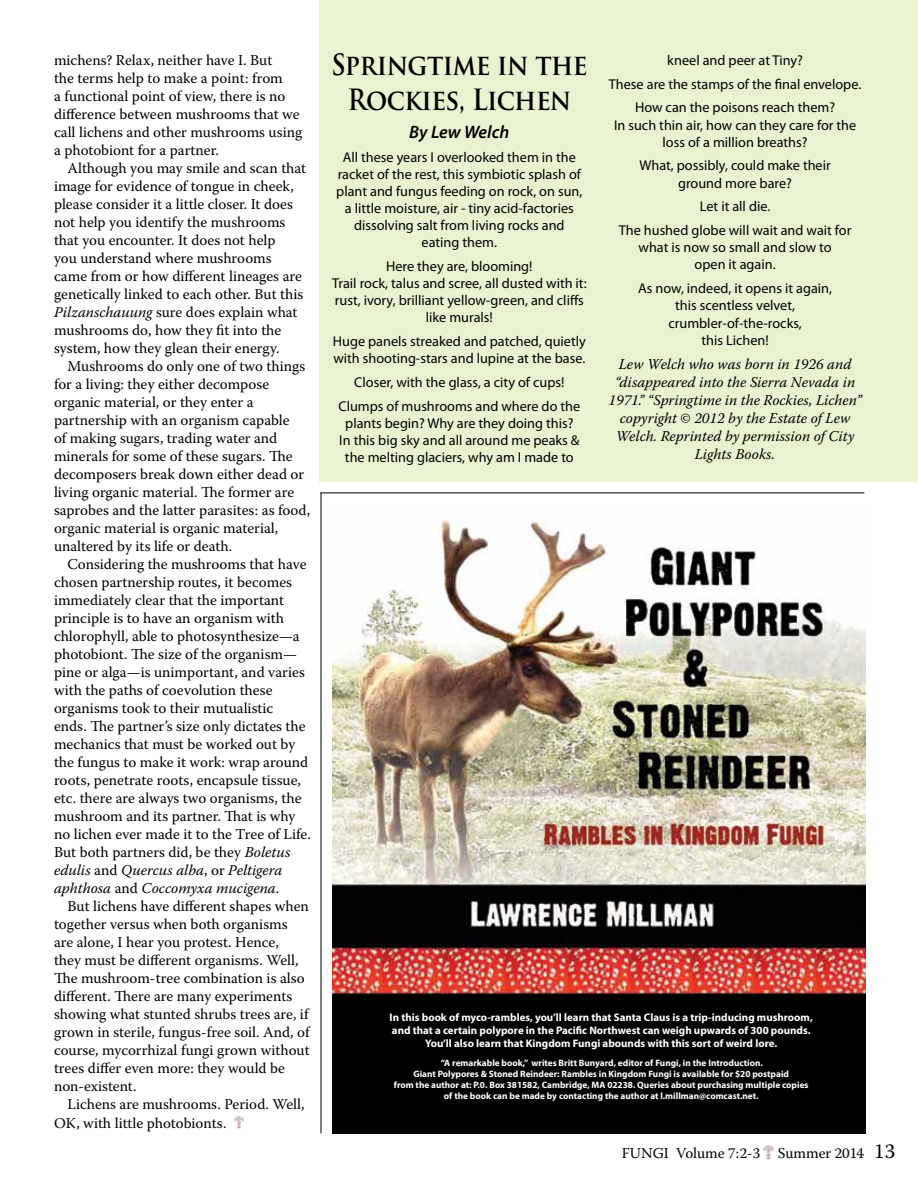
<style>
.page{position:relative;width:918px;height:1188px;background:#fff}
.page>*{position:absolute;margin:0;border:0;box-sizing:border-box;transform-origin:0 0}
.t1{font:700 28.5px/34.2px "Trajan Pro";letter-spacing:-.02em;color:#000;text-align:center;scale:.9 1}
.t2{font:italic 600 18px "Myriad Pro";color:#000}
.t3{font:15px/18px "Warnock Pro";color:#000}
.t4{font:italic 15px/18px "Warnock Pro";color:#000;text-align:center}
.t5{font:14.25px/17.1px "Myriad Pro";color:#000;text-align:center}
.t6{font:700 10.95px/13px "Myriad Pro";color:#fff;text-align:center}
.t7{font:700 9.3px/11.1px "Myriad Pro";color:#fff;text-align:center}
.s1{font-style:italic}
.s2{font-style:normal}
.s3{font-size:21px}
</style>
<div class="page">
<img style="left:332px;top:520px;width:534px;height:613px">
<hr style="left:321px;top:492px;width:1px;height:641px;background:#000">
<hr style="left:321px;top:492px;width:543px;height:1px;background:#000">
<div style="left:320px;top:0;width:598px;height:482px;background:#eaf3d1"></div>
<svg style="left:235px;top:1116px;width:8px;height:13px"></svg>
<img style="left:764px;top:1146px;width:10px;height:14px">
<p class="t3" style="left:54px;top:51px;width:250px">michens? Relax, neither have I. But<br>the terms help to make a point: from<br>a functional point of view, there is no difference between mushrooms that we call lichens and other mushrooms using a photobiont for a partner.</p>
<p class="t3" style="left:54px;top:159px;width:254px;text-indent:14px">Although you may smile and scan that image for evidence of tongue in cheek, please consider it a little closer. It does not help you identify the mushrooms that you encounter. It does not help<br>you understand where mushrooms came from or how different lineages are genetically linked to each other. But this <span class="s1">Pilzanschauung</span> sure does explain what mushrooms do, how they fit into the system, how they glean their energy.</p>
<p class="t3" style="left:54px;top:357px;width:258px;text-indent:14px">Mushrooms do only one of two things for a living: they either decompose organic material, or they enter a partnership with an organism capable<br>of making sugars, trading water and minerals for some of these sugars. The decomposers break down either dead or living organic material. The former are saprobes and the latter parasites: as food, organic material is organic material, unaltered by its life or death.</p>
<p class="t3" style="left:54px;top:555px;width:258px;text-indent:14px">Considering the mushrooms that have chosen partnership routes, it becomes immediately clear that the important principle is to have an organism with chlorophyll, able to photosynthesize—a photobiont. The size of the organism— pine or alga—is unimportant, and varies with the paths of coevolution these organisms took to their mutualistic<br>ends. The partner’s size only dictates the mechanics that must be worked out by the fungus to make it work: wrap around roots, penetrate roots, encapsule tissue, etc. there are always two organisms, the mushroom and its partner. That is why no lichen ever made it to the Tree of Life.<br>But both partners did, be they <span class="s1">Boletus edulis</span> and <span class="s1">Quercus alba</span>, or <span class="s1">Peltigera aphthosa</span> and <span class="s1">Coccomyxa mucigena</span>.</p>
<p class="t3" style="left:54px;top:897px;width:257px;text-indent:14px">But lichens have different shapes when together versus when both organisms are alone, I hear you protest. Hence, they must be different organisms. Well, The mushroom-tree combination is also different. There are many experiments showing what stunted shrubs trees are, if grown in sterile, fungus-free soil. And, of course, mycorrhizal fungi grown without trees differ even more: they would be non-existent.</p>
<p class="t3" style="left:54px;top:1094px;width:252px;line-height:18.9px;text-indent:14px">Lichens are mushrooms. Period. Well,<br>OK, with little photobionts.</p>
<h1 class="t1" style="left:331px;top:48px;width:287px">Springtime in the<br>Rockies, Lichen</h1>
<p class="t2" style="left:409px;top:120px;width:102px">By Lew Welch</p>
<p class="t5" style="left:336px;top:148px;width:248px">All these years I overlooked them in the racket of the rest, this symbiotic splash of plant and fungus feeding on rock, on sun, a little moisture, air - tiny acid-factories dissolving salt from living rocks and eating them.</p>
<p class="t5" style="left:332px;top:258px;width:256px">Here they are, blooming!<br>Trail rock, talus and scree, all dusted with it: rust, ivory, brilliant yellow-green, and cliffs like murals!</p>
<p class="t5" style="left:333px;top:333px;width:254px;text-align:left">Huge panels streaked and patched, quietly with shooting-stars and lupine at the base.</p>
<p class="t5" style="left:338px;top:370px;width:243px;line-height:23.9px">Closer, with the glass, a city of cups!<br>Clumps of mushrooms and where do the</p>
<p class="t5" style="left:339px;top:415px;width:242px">plants begin? Why are they doing this?<br>In this big sky and all around me peaks &amp; the melting glaciers, why am I made to</p>
<p class="t5" style="left:609px;top:48px;width:254px;line-height:23.9px">kneel and peer at Tiny?<br>These are the stamps of the final envelope.<br>How can the poisons reach them?</p>
<p class="t5" style="left:614px;top:116px;width:244px">In such thin air, how can they care for the loss of a million breaths?</p>
<p class="t5" style="left:640px;top:157px;width:193px">What, possibly, could make their ground more bare?</p>
<p class="t5" style="left:619px;top:194px;width:234px;line-height:23.9px">Let it all die.<br>The hushed globe will wait and wait for</p>
<p class="t5" style="left:639px;top:239px;width:195px">what is now so small and slow to open it again.</p>
<p class="t5" style="left:638px;top:280px;width:195px">As now, indeed, it opens it again, this scentless velvet, crumbler-of-the-rocks,<br>this Lichen!</p>
<p class="t4" style="left:608px;top:355px;width:255px">Lew Welch who was born in 1926 and “disappeared into the Sierra Nevada in 1971.” “Springtime in the Rockies, Lichen” copyright <span class="s2">©</span> 2012 by the Estate of Lew Welch. Reprinted by permission of City Lights Books.</p>
<p class="t6" style="left:390px;top:1011px;width:425px">In this book of myco-rambles, you’ll learn that Santa Claus is a trip-inducing mushroom, and that a certain polypore in the Pacific Northwest can weigh upwards of 300 pounds.<br>You’ll also learn that Kingdom Fungi abounds with this sort of weird lore.</p>
<p class="t7" style="left:394px;top:1057px;width:416px">“A remarkable book,” writes Britt Bunyard, editor of Fungi, in the Introduction.<br>Giant Polypores &amp; Stoned Reindeer: Rambles in Kingdom Fungi is available for $20 postpaid<br>from the author at: P.0. Box 381582, Cambridge, MA 02238. Queries about purchasing multiple copies of the book can be made by contacting the author at l.millman@comcast.net.</p>
<p class="t3" style="left:622px;top:1144px;width:275px">FUNGI Volume 7:2-3 Summer 2014 <span class="s3">13</span></p>
</div>
